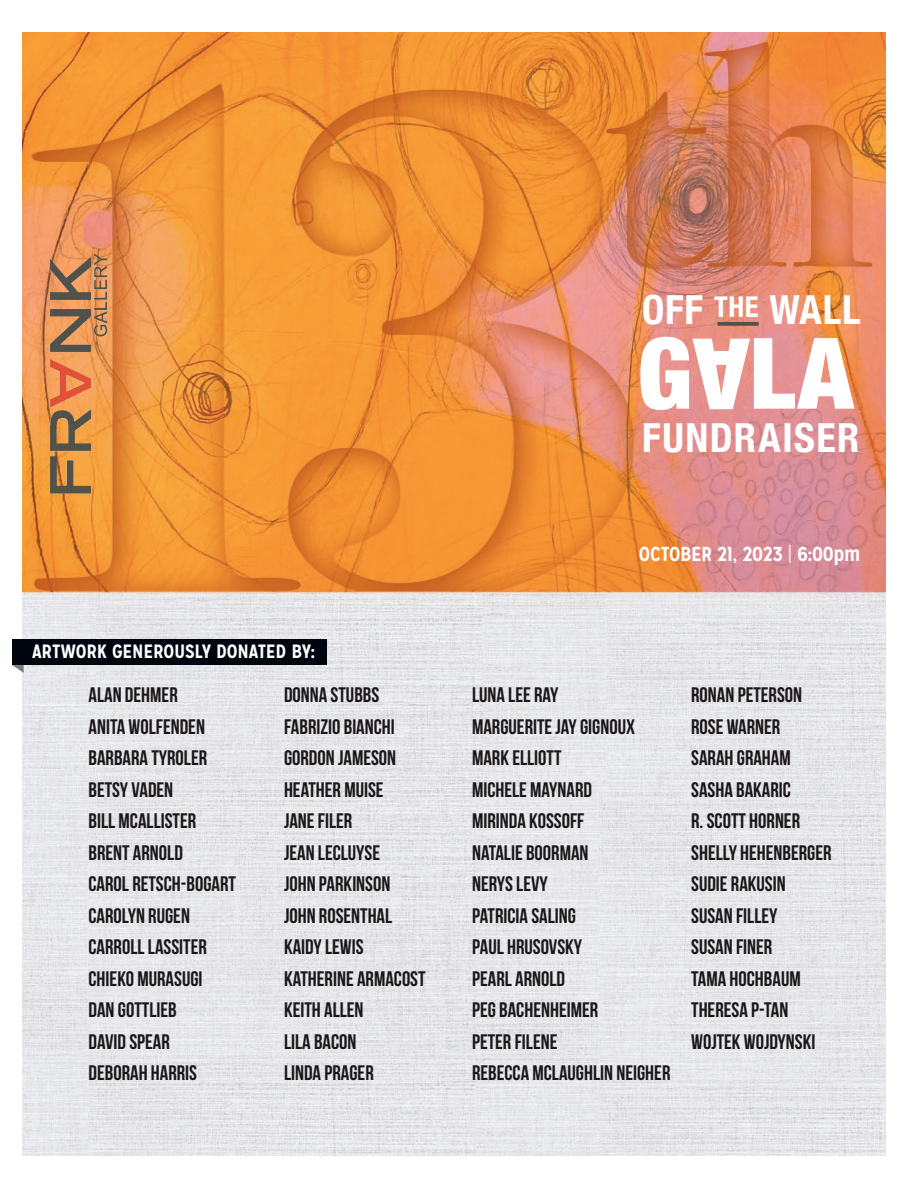
<style>
.page{position:relative;width:918px;height:1188px;background:#fff}
.page>*{position:absolute;margin:0;border:0;box-sizing:border-box;transform-origin:0 0}
.t1{font:700 condensed 40.05px "Helvetica Neue";letter-spacing:.035em;color:#fff}
.t2{font:700 21px/31.5px "Bebas Neue";color:#1b1718}
.t3{font:700 20.25px "Mission Gothic";letter-spacing:-.02em;color:#fff}
.t4{font:700 19.2px "Mission Gothic";letter-spacing:-.015em;color:#fff}
.s1{font-weight:300}
</style>
<div class="page">
<img style="left:23px;top:32px;width:863px;height:1124px">
<img style="left:47px;top:253px;width:66px;height:243px">
<svg style="left:640px;top:337px;width:215px;height:73px"></svg>
<svg style="left:718px;top:322px;width:41px;height:4px"></svg>
<div style="left:12px;top:639px;width:314px;height:26px;background:#01060e"></div>
<svg style="left:12px;top:665px;width:12px;height:8px"></svg>
<h1 class="t1" style="left:642px;top:277px;width:220px">OFF <sup>THE</sup> WALL</h1>
<h1 class="t1" style="left:642px;top:405px;width:219px">FUNDRAISER</h1>
<p class="t4" style="left:32px;top:639px;width:285px">ARTWORK GENEROUSLY DONATED BY:</p>
<p class="t3" style="left:639px;top:541px;width:223px">OCTOBER 21, 2023 <span class="s1">|</span> 6:00pm</p>
<p class="t2" style="left:89px;top:679px;width:149px">ALAN DEHMER<br>ANITA WOLFENDEN<br>BARBARA TYROLER<br>BETSY VADEN<br>BILL MCALLISTER<br>BRENT ARNOLD<br>CAROL RETSCH-BOGART<br>CAROLYN RUGEN<br>CARROLL LASSITER<br>CHIEKO MURASUGI<br>DAN GOTTLIEB<br>DAVID SPEAR<br>DEBORAH HARRIS</p>
<p class="t2" style="left:284px;top:679px;width:143px">DONNA STUBBS<br>FABRIZIO BIANCHI<br>GORDON JAMESON<br>HEATHER MUISE<br>JANE FILER<br>JEAN LECLUYSE<br>JOHN PARKINSON<br>JOHN ROSENTHAL<br>KAIDY LEWIS<br>KATHERINE ARMACOST<br>KEITH ALLEN<br>LILA BACON<br>LINDA PRAGER</p>
<p class="t2" style="left:472px;top:679px;width:200px">LUNA LEE RAY<br>MARGUERITE JAY GIGNOUX<br>MARK ELLIOTT<br>MICHELE MAYNARD<br>MIRINDA KOSSOFF<br>NATALIE BOORMAN<br>NERYS LEVY<br>PATRICIA SALING<br>PAUL HRUSOVSKY<br>PEARL ARNOLD<br>PEG BACHENHEIMER<br>PETER FILENE<br>REBECCA MCLAUGHLIN NEIGHER</p>
<p class="t2" style="left:691px;top:679px;width:142px">RONAN PETERSON<br>ROSE WARNER<br>SARAH GRAHAM<br>SASHA BAKARIC<br>R. SCOTT HORNER<br>SHELLY HEHENBERGER<br>SUDIE RAKUSIN<br>SUSAN FILLEY<br>SUSAN FINER<br>TAMA HOCHBAUM<br>THERESA P-TAN<br>WOJTEK WOJDYNSKI</p>
</div>
